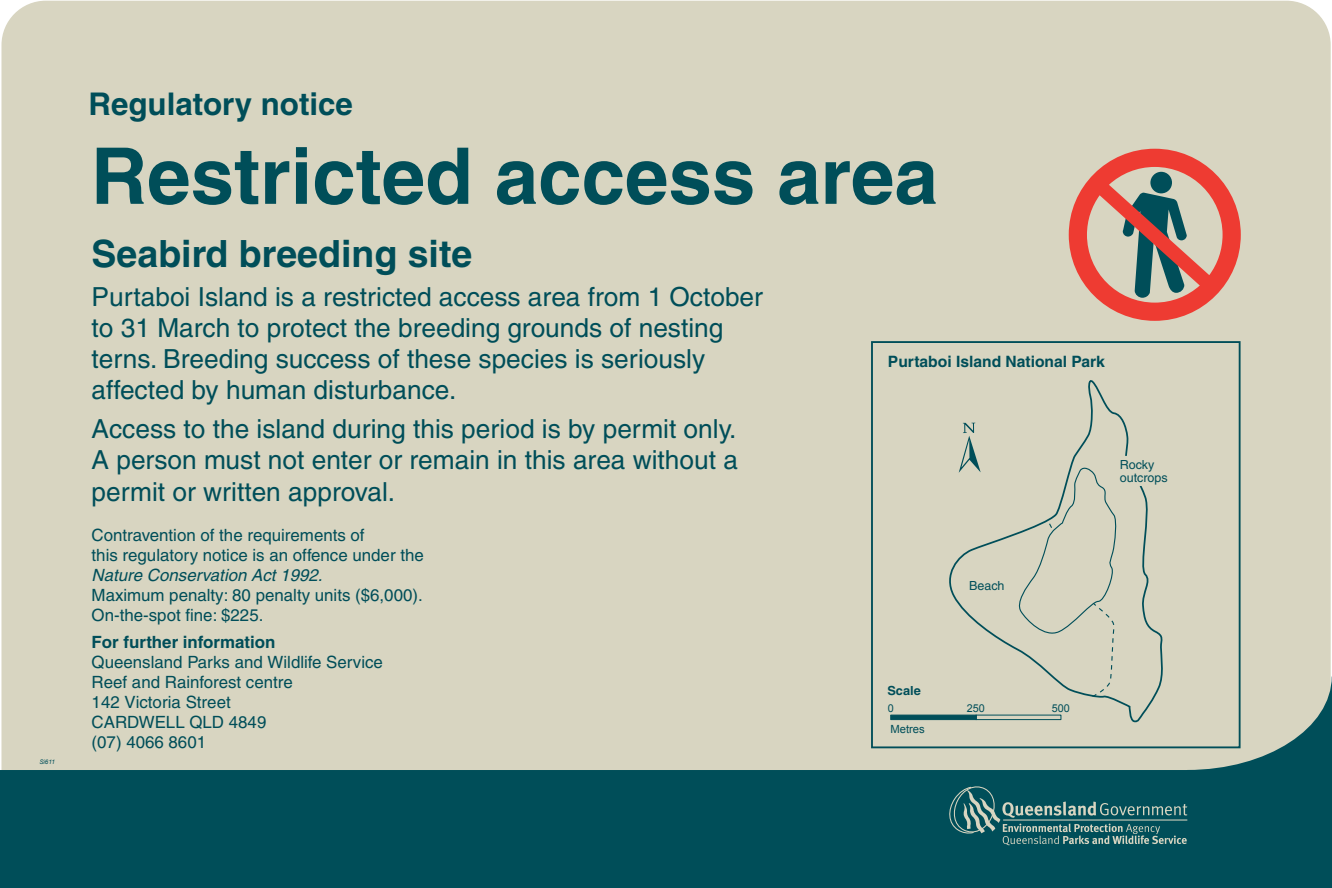
<style>
.page{position:relative;width:1332px;height:888px;background:#fff}
.page>*{position:absolute;margin:0;border:0;box-sizing:border-box;transform-origin:0 0}
.t1{font:700 78.12px "Helvetica";color:#004e59}
.t2{font:700 37.5px "Helvetica";color:#004e59}
.t3{font:700 31.25px "Helvetica";color:#004e59}
.t4{font:26.25px/31.2px "Helvetica";color:#004e59}
.t5{font:16.88px/20px "Helvetica";color:#004e59}
.t6{font:italic 16.88px "Helvetica";color:#004e59}
.t7{font:700 16.88px "Helvetica";color:#004e59}
.t8{font:700 15.62px "Helvetica";color:#004e59}
.t9{font:12.5px/12.5px "Helvetica";color:#004e59}
.t10{font:700 12.5px "Helvetica";color:#004e59}
.t11{font:11.25px "Arial";color:#004e59}
.t12{font:10.81px "Arial";color:#004e59}
.t13{font:italic 6.25px "Arial";color:#004e59}
</style>
<div class="page">
<div style="left:2px;top:1px;width:1328px;height:675px;background:#d8d5c1"></div>
<svg style="left:0;top:676px;width:1331px;height:211px;background:#5d8885"></svg>
<svg style="left:946px;top:782px;width:242px;height:63px;background:#27666b"></svg>
<svg style="left:1068px;top:149px;width:172px;height:172px;background:#c78e81"></svg>
<div style="left:871px;top:341px;width:369px;height:407px;border:2px solid #004e59"></div>
<div style="left:942px;top:378px;width:224px;height:346px;background:#d8d5c1"></div>
<div style="left:1015px;top:465px;width:102px;height:231px;background:#d8d5c1"></div>
<div style="left:1121px;top:456px;width:73px;height:30px;background:#d8d5c1"></div>
<svg style="left:890px;top:714px;width:171px;height:6px"></svg>
<p class="t13" style="left:39px;top:757px;width:17px">Si611</p>
<p class="t3" style="left:89px;top:85px;width:266px">Regulatory notice</p>
<h1 class="t1" style="left:91px;top:129px;width:848px">Restricted access area</h1>
<h2 class="t2" style="left:92px;top:231px;width:382px">Seabird breeding site</h2>
<p class="t4" style="left:92px;top:280px;width:673px">Purtaboi Island is a restricted access area from 1 October to 31 March to protect the breeding grounds of nesting terns. Breeding success of these species is seriously affected by human disturbance.</p>
<p class="t4" style="left:92px;top:413px;width:648px;text-align:justify">Access to the island during this period is by permit only.<br>A person must not enter or remain in this area without a permit or written approval.</p>
<p class="t5" style="left:92px;top:524px;width:334px">Contravention of the requirements of<br>this regulatory notice is an offence under the</p>
<p class="t6" style="left:92px;top:565px;width:232px">Nature Conservation Act 1992.</p>
<p class="t5" style="left:92px;top:584px;width:333px">Maximum penalty: 80 penalty units ($6,000).<br>On-the-spot fine: $225.</p>
<p class="t7" style="left:92px;top:632px;width:185px">For further information</p>
<p class="t5" style="left:92px;top:652px;width:293px">Queensland Parks and Wildlife Service<br>Reef and Rainforest centre<br>142 Victoria Street<br>CARDWELL QLD 4849<br>(07) 4066 8601</p>
<p class="t8" style="left:888px;top:352px;width:218px">Purtaboi Island National Park</p>
<p class="t9" style="left:969px;top:579px;width:37px">Beach</p>
<p class="t10" style="left:887px;top:682px;width:35px">Scale</p>
<p class="t12" style="left:887px;top:700px;width:8px">0</p>
<p class="t12" style="left:966px;top:700px;width:20px">250</p>
<p class="t12" style="left:1052px;top:700px;width:20px">500</p>
<p class="t11" style="left:890px;top:721px;width:36px">Metres</p>
<p class="t9" style="left:1119px;top:458px;width:49px">Rocky outcrops</p>
</div>
